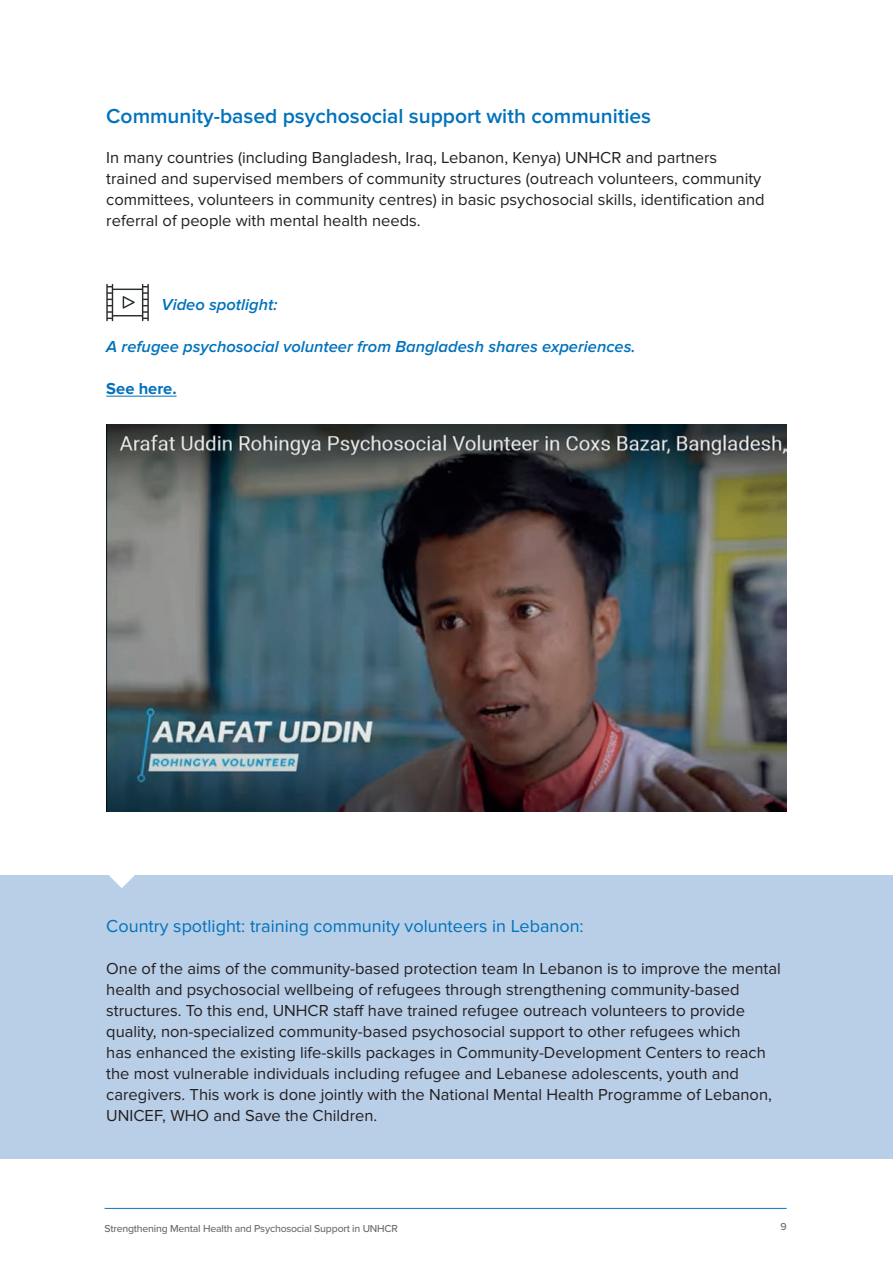
<style>
.page{position:relative;width:893px;height:1263px;background:#fff}
.page>*{position:absolute;margin:0;border:0;box-sizing:border-box;transform-origin:0 0}
.t1{font:600 21px "Proxima Nova";color:#0072bc}
.t2{font:18px "Proxima Nova";color:#0072bc}
.t3{font:16.5px/21px "Proxima Nova";color:#231f20}
.t4{font:italic 600 16.5px "Proxima Nova";color:#0072bc}
.t5{font:700 16.5px "Proxima Nova";color:#0072bc}
.t6{font:500 10.5px "Proxima Nova";letter-spacing:-.02em;color:#6c6d70}
</style>
<div class="page">
<hr style="left:105px;top:1208px;width:682px;height:1px;background:#0977be">
<hr style="left:106px;top:396px;width:71px;height:1px;background:#0072bc">
<img style="left:106px;top:424px;width:681px;height:387px">
<svg style="left:106px;top:284px;width:43px;height:37px"></svg>
<div style="left:0;top:875px;width:893px;height:284px;background:#b9cee7"></div>
<svg style="left:109px;top:875px;width:26px;height:13px"></svg>
<p class="t1" style="left:106px;top:104px;width:546px">Community-based psychosocial support with communities</p>
<p class="t3" style="left:106px;top:147px;width:660px">In many countries (including Bangladesh, Iraq, Lebanon, Kenya) UNHCR and partners trained and supervised members of community structures (outreach volunteers, community committees, volunteers in community centres) in basic psychosocial skills, identification and referral of people with mental health needs.</p>
<p class="t4" style="left:162px;top:295px;width:117px">Video spotlight:</p>
<p class="t4" style="left:106px;top:337px;width:531px">A refugee psychosocial volunteer from Bangladesh shares experiences.</p>
<p class="t5" style="left:106px;top:379px;width:72px">See here.</p>
<p class="t2" style="left:106px;top:916px;width:479px">Country spotlight: training community volunteers in Lebanon:</p>
<p class="t3" style="left:106px;top:958px;width:676px">One of the aims of the community-based protection team In Lebanon is to improve the mental health and psychosocial wellbeing of refugees through strengthening community-based structures. To this end, UNHCR staff have trained refugee outreach volunteers to provide quality, non-specialized community-based psychosocial support to other refugees which<br>has enhanced the existing life-skills packages in Community-Development Centers to reach the most vulnerable individuals including refugee and Lebanese adolescents, youth and caregivers. This work is done jointly with the National Mental Health Programme of Lebanon, UNICEF, WHO and Save the Children.</p>
<p class="t6" style="left:105px;top:1220px;width:295px">Strengthening Mental Health and Psychosocial Support in UNHCR</p>
<p class="t6" style="left:780px;top:1219px;width:8px">9</p>
</div>
